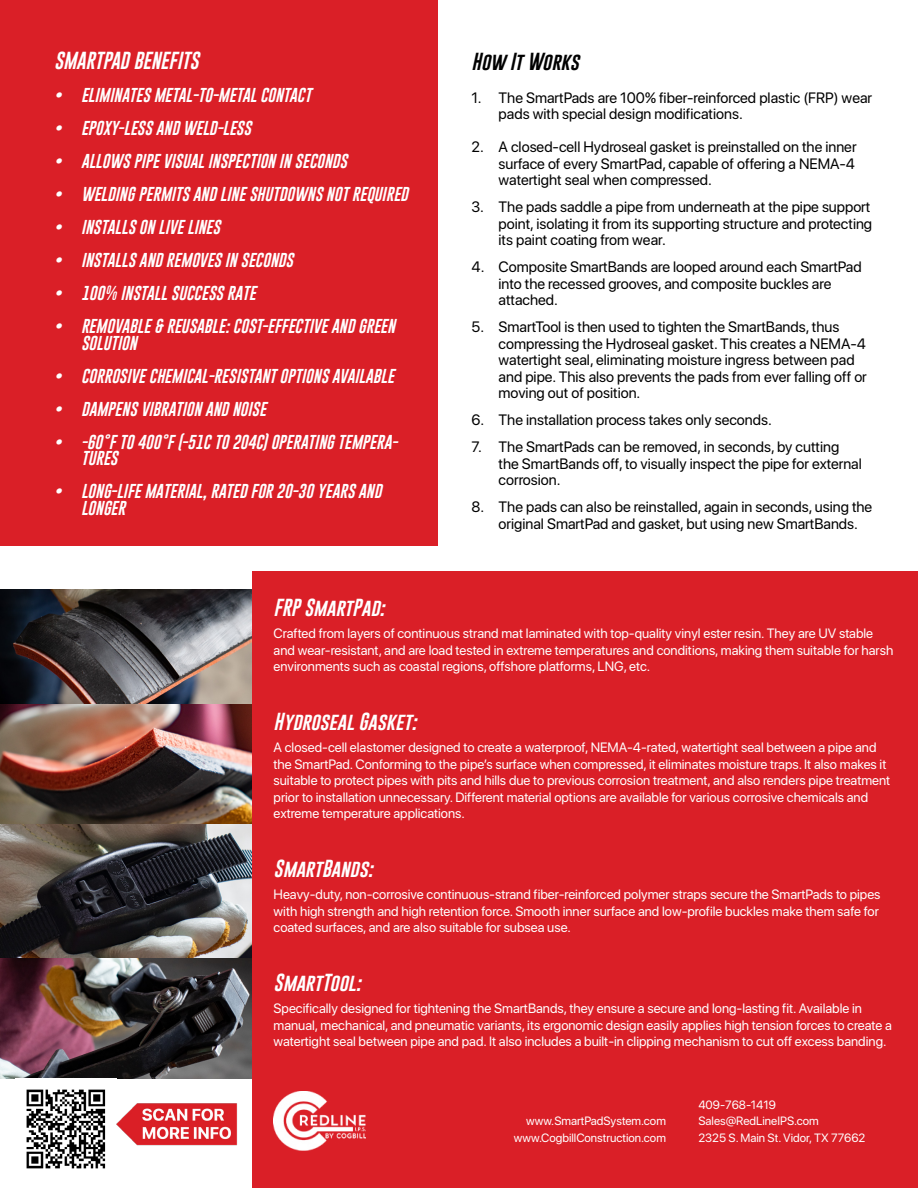
<style>
.page{position:relative;width:918px;height:1188px;background:#fff}
.page>*{position:absolute;margin:0;border:0;box-sizing:border-box;transform-origin:0 0}
.t1{font:italic 18px "Gobold";color:#fff}
.t2{font:italic 18px "Gobold";color:#000}
.t3{font:15px/16.5px "SF Pro Display";color:#000}
.t4{font:italic 14.7px/16.5px "Gobold";color:#fff}
.t5{font:13.5px/16.5px "SF Pro Display";color:#fff}
.t6{font:12px/16.5px "SF Pro Display";color:#fff}
</style>
<div class="page">
<div style="left:0;top:0;width:437px;height:545px;background:#da1f27"></div>
<div style="left:252px;top:572px;width:666px;height:616px;background:#da1f27"></div>
<img style="left:0;top:589px;width:252px;height:235px">
<img style="left:0;top:958px;width:252px;height:120px">
<img style="left:0;top:824px;width:252px;height:134px">
<img style="left:274px;top:1091px;width:91px;height:59px">
<img style="left:26px;top:1089px;width:59px;height:80px">
<img style="left:85px;top:1073px;width:167px;height:96px">
<h1 class="t1" style="left:54px;top:49px;width:146px">SMARTPAD BENEFITS</h1>
<p class="t4" style="left:54px;top:87px;width:259px">• ELIMINATES METAL-TO-METAL CONTACT</p>
<p class="t4" style="left:54px;top:120px;width:199px">• EPOXY-LESS AND WELD-LESS</p>
<p class="t4" style="left:54px;top:153px;width:295px">• ALLOWS PIPE VISUAL INSPECTION IN SECONDS</p>
<p class="t4" style="left:54px;top:186px;width:355px">• WELDING PERMITS AND LINE SHUTDOWNS NOT REQUIRED</p>
<p class="t4" style="left:54px;top:219px;width:168px">• INSTALLS ON LIVE LINES</p>
<p class="t4" style="left:54px;top:252px;width:241px">• INSTALLS AND REMOVES IN SECONDS</p>
<p class="t4" style="left:54px;top:285px;width:203px">• 100% INSTALL SUCCESS RATE</p>
<p class="t4" style="left:81px;top:318px;width:316px;text-indent:-27px">• REMOVABLE &amp; REUSABLE: COST-EFFECTIVE AND GREEN<br>SOLUTION</p>
<p class="t4" style="left:54px;top:368px;width:341px">• CORROSIVE CHEMICAL-RESISTANT OPTIONS AVAILABLE</p>
<p class="t4" style="left:54px;top:401px;width:213px">• DAMPENS VIBRATION AND NOISE</p>
<p class="t4" style="left:81px;top:434px;width:319px;text-indent:-27px">• -60°F TO 400°F (-51C TO 204C) OPERATING TEMPERA-<br>TURES</p>
<p class="t4" style="left:81px;top:483px;width:302px;text-indent:-27px">• LONG-LIFE MATERIAL, RATED FOR 20-30 YEARS AND<br>LONGER</p>
<h1 class="t2" style="left:472px;top:50px;width:109px">How It Works</h1>
<p class="t3" style="left:499px;top:89px;width:375px;text-indent:-27px">1. The SmartPads are 100% fiber-reinforced plastic (FRP) wear pads with special design modifications.</p>
<p class="t3" style="left:499px;top:139px;width:360px;text-align:justify;text-indent:-27px">2. A closed-cell Hydroseal gasket is preinstalled on the inner surface of every SmartPad, capable of offering a NEMA-4 watertight seal when compressed.</p>
<p class="t3" style="left:499px;top:199px;width:375px;text-align:justify;text-indent:-27px">3. The pads saddle a pipe from underneath at the pipe support point, isolating it from its supporting structure and protecting its paint coating from wear.</p>
<p class="t3" style="left:499px;top:259px;width:365px;text-indent:-27px">4. Composite SmartBands are looped around each SmartPad into the recessed grooves, and composite buckles are attached.</p>
<p class="t3" style="left:499px;top:319px;width:370px;text-indent:-27px">5. SmartTool is then used to tighten the SmartBands, thus compressing the Hydroseal gasket. This creates a NEMA-4 watertight seal, eliminating moisture ingress between pad and pipe. This also prevents the pads from ever falling off or moving out of position.</p>
<p class="t3" style="left:472px;top:412px;width:302px">6. The installation process takes only seconds.</p>
<p class="t3" style="left:499px;top:439px;width:365px;text-indent:-27px">7. The SmartPads can be removed, in seconds, by cutting the SmartBands off, to visually inspect the pipe for external corrosion.</p>
<p class="t3" style="left:499px;top:499px;width:375px;text-indent:-27px">8. The pads can also be reinstalled, again in seconds, using the original SmartPad and gasket, but using new SmartBands.</p>
<h1 class="t1" style="left:274px;top:595px;width:112px">FRP SmartPad:</h1>
<p class="t5" style="left:274px;top:625px;width:621px">Crafted from layers of continuous strand mat laminated with top-quality vinyl ester resin. They are UV stable and wear-resistant, and are load tested in extreme temperatures and conditions, making them suitable for harsh environments such as coastal regions, offshore platforms, LNG, etc.</p>
<h1 class="t1" style="left:274px;top:709px;width:144px">Hydroseal Gasket:</h1>
<p class="t5" style="left:274px;top:739px;width:618px">A closed-cell elastomer designed to create a waterproof, NEMA-4-rated, watertight seal between a pipe and the SmartPad. Conforming to the pipe’s surface when compressed, it eliminates moisture traps. It also makes it suitable to protect pipes with pits and hills due to previous corrosion treatment, and also renders pipe treatment prior to installation unnecessary. Different material options are available for various corrosive chemicals and extreme temperature applications.</p>
<h1 class="t1" style="left:274px;top:856px;width:101px">SmartBands:</h1>
<p class="t5" style="left:274px;top:886px;width:608px">Heavy-duty, non-corrosive continuous-strand fiber-reinforced polymer straps secure the SmartPads to pipes with high strength and high retention force. Smooth inner surface and low-profile buckles make them safe for coated surfaces, and are also suitable for subsea use.</p>
<h1 class="t1" style="left:274px;top:970px;width:89px">SmartTool:</h1>
<p class="t5" style="left:274px;top:1000px;width:620px">Specifically designed for tightening the SmartBands, they ensure a secure and long-lasting fit. Available in manual, mechanical, and pneumatic variants, its ergonomic design easily applies high tension forces to create a watertight seal between pipe and pad. It also includes a built-in clipping mechanism to cut off excess banding.</p>
<p class="t6" style="left:514px;top:1113px;width:154px;text-align:right">www.SmartPadSystem.com www.CogbillConstruction.com</p>
<p class="t6" style="left:698px;top:1096px;width:169px">409-768-1419<br>Sales@RedLineIPS.com<br>2325 S. Main St. Vidor, TX 77662</p>
</div>
